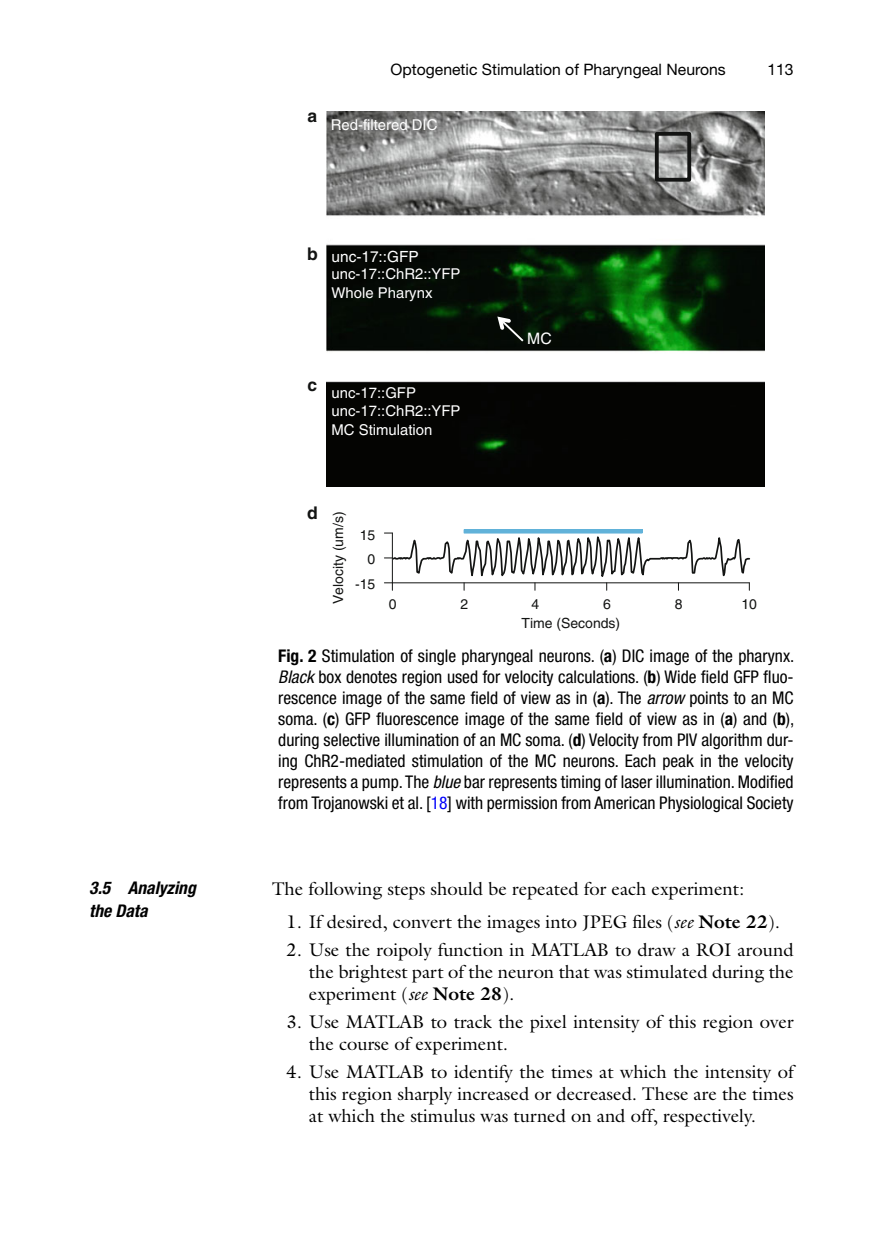
<style>
.page{position:relative;width:883px;height:1260px;background:#fff}
.page>*{position:absolute;margin:0;border:0;box-sizing:border-box;transform-origin:0 0}
.t1{font:18.38px/21.9px "Vhwgyd Galliard";color:#000;text-align:justify}
.t2{font:condensed 17.5px/21px "Yvkpxq Helvetica Neue";color:#000;text-align:justify}
.t3{font:italic 700 condensed 17.5px/22.8px "Ymsypl Helvetica Neue";color:#000}
.t4{font:700 17.5px "Nhgjkm Helvetica";color:#131413}
.t5{font:15.75px "Xmrrdn Helvetica Neue";color:#000}
.t6{font:15.75px "Hndkxc Helvetica";color:#fff}
.t7{font:15.4px "Hndkxc Helvetica";color:#fff}
.t8{font:14.88px/19.2px "Hndkxc Helvetica";color:#fff}
.t9{font:14px "Hndkxc Helvetica";color:#131413}
.s1{font-family:"Xffqtg Helvetica Neue";font-weight:700}
.s2{font-family:"Jjqgjc Helvetica Neue";font-style:italic}
.s3{color:#0000fa}
.s4{font-family:"Npvxqb Galliard";font-style:italic}
.s5{font-family:"Nrmytl Galliard";font-weight:700}
</style>
<div class="page">
<img style="left:326px;top:112px;width:439px;height:375px">
<svg style="left:497px;top:316px;width:29px;height:28px"></svg>
<div style="left:655px;top:132px;width:36px;height:50px;border:4px solid #131413"></div>
<svg style="left:384px;top:529px;width:367px;height:61px"></svg>
<div style="left:464px;top:529px;width:179px;height:4px;border:1px solid #61b2d9"></div>
<p class="t3" style="left:89px;top:878px;width:108px">3.5 Analyzing the Data</p>
<p class="t4" style="left:308px;top:106px;width:11px">a</p>
<p class="t5" style="left:391px;top:64px;width:337px">Optogenetic Stimulation of Pharyngeal Neurons</p>
<p class="t8" style="left:331px;top:116px;width:108px">Red-filtered DIC</p>
<p class="t5" style="left:767px;top:64px;width:28px">113</p>
<p class="t4" style="left:307px;top:244px;width:12px">b</p>
<p class="t7" style="left:332px;top:251px;width:89px">unc-17::GFP</p>
<p class="t8" style="left:332px;top:266px;width:130px">unc-17::ChR2::YFP<br>Whole Pharynx</p>
<p class="t4" style="left:308px;top:374px;width:11px">c</p>
<p class="t8" style="left:332px;top:386px;width:130px;line-height:17.3px">unc-17::GFP unc-17::ChR2::YFP</p>
<p class="t8" style="left:332px;top:421px;width:102px">MC Stimulation</p>
<p class="t6" style="left:527px;top:333px;width:26px">MC</p>
<p class="t4" style="left:307px;top:503px;width:12px">d</p>
<p class="t9" style="left:333px;top:604px;width:94px;rotate:-90deg">Velocity (um/s)</p>
<p class="t9" style="left:360px;top:530px;width:17px">15</p>
<p class="t9" style="left:368px;top:554px;width:9px">0</p>
<p class="t9" style="left:355px;top:579px;width:22px">-15</p>
<p class="t9" style="left:389px;top:599px;width:9px">0</p>
<p class="t9" style="left:461px;top:599px;width:9px">2</p>
<p class="t9" style="left:531px;top:599px;width:9px">4</p>
<p class="t9" style="left:603px;top:599px;width:9px">6</p>
<p class="t9" style="left:675px;top:599px;width:9px">8</p>
<p class="t9" style="left:741px;top:599px;width:17px">10</p>
<p class="t9" style="left:521px;top:618px;width:100px">Time (Seconds)</p>
<p class="t2" style="left:278px;top:647px;width:518px"><span class="s1">Fig. 2</span> Stimulation of single pharyngeal neurons. ( <span class="s1">a</span> ) DIC image of the pharynx.<br><span class="s2">Black</span> box denotes region used for velocity calculations. ( <span class="s1">b</span> ) Wide field GFP fluo&shy;rescence image of the same field of view as in ( <span class="s1">a</span> ). The <span class="s2">arrow</span> points to an MC soma. ( <span class="s1">c</span> ) GFP fluorescence image of the same field of view as in ( <span class="s1">a</span> ) and ( <span class="s1">b</span> ), during selective illumination of an MC soma. ( <span class="s1">d</span> ) Velocity from PIV algorithm dur&shy;ing ChR2-mediated stimulation of the MC neurons. Each peak in the velocity represents a pump. The <span class="s2">blue</span> bar represents timing of laser illumination. Modified from Trojanowski et al. [ <span class="s3">18</span> ] with permission from American Physiological Society</p>
<p class="t1" style="left:272px;top:880px;width:474px">The following steps should be repeated for each experiment:</p>
<p class="t1" style="left:287px;top:913px;width:495px">1. If desired, convert the images into JPEG files ( <span class="s4">see</span> <span class="s5">Note 22</span>).</p>
<p class="t1" style="left:309px;top:941px;width:486px;text-indent:-22px">2. Use the roipoly function in MATLAB to draw a ROI around the brightest part of the neuron that was stimulated during the experiment ( <span class="s4">see</span> <span class="s5">Note 28</span>).</p>
<p class="t1" style="left:309px;top:1013px;width:486px;text-indent:-22px">3. Use MATLAB to track the pixel intensity of this region over the course of experiment.</p>
<p class="t1" style="left:309px;top:1063px;width:486px;text-indent:-22px">4. Use MATLAB to identify the times at which the intensity of this region sharply increased or decreased. These are the times at which the stimulus was turned on and off, respectively.</p>
</div>
